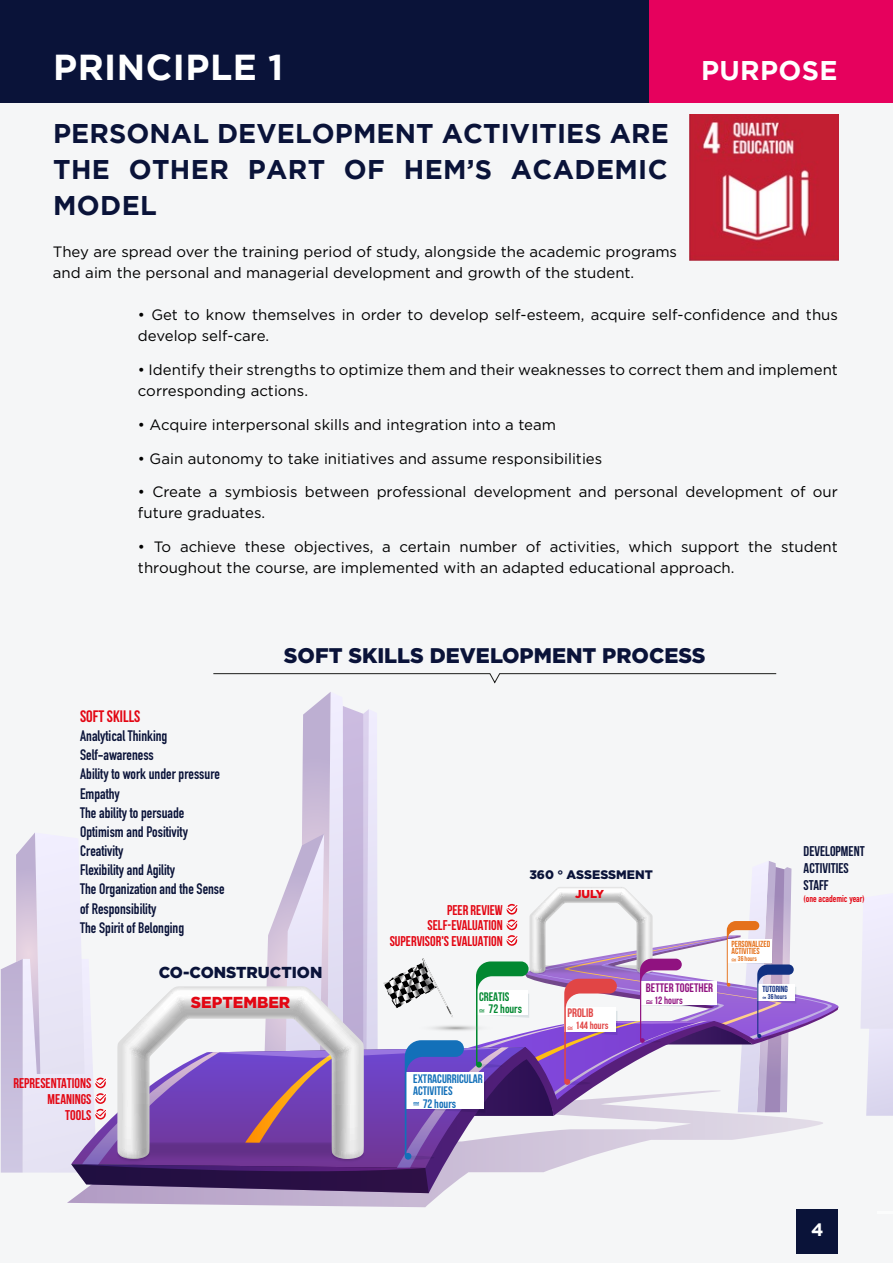
<style>
.page{position:relative;width:893px;height:1263px;background:#f5f6f7}
.page>*{position:absolute;margin:0;border:0;box-sizing:border-box;transform-origin:0 0}
.t1{font:700 36px "Gotham";letter-spacing:.015em;color:#fff}
.t2{font:700 27px/36px "Gotham";letter-spacing:.015em;color:#0a1339;text-align:justify}
.t3{font:700 27px "Gotham";letter-spacing:.015em;color:#fff}
.t4{font:900 21.15px "Gotham";color:#0a1339}
.t5{font:700 18px "Gotham";color:#fff}
.t6{font:700 16.65px "Bebas Neue";color:#e30613}
.t7{font:900 15.9px "Gotham";color:#0a1339}
.t8{font:900 15.9px "Gotham";color:#e30613}
.t9{font:15px/21px "Gotham";color:#000}
.t10{font:700 15px/19.2px "DIN Condensed";color:#0a1339}
.t11{font:700 14.1px/15.9px "Bebas Neue";color:#e30613;text-align:right}
.t12{font:700 14.1px/17px "Bebas Neue";color:#0a1339}
.t13{font:700 12.3px/12.3px "Bebas Neue";color:#1370b9}
.t14{font:900 12.3px "Gotham";color:#0a1339}
.t15{font:700 12.3px "Bebas Neue";color:#901280}
.t16{font:700 12.3px "DIN Condensed";color:#1370b9}
.t17{font:700 12.3px "Bebas Neue";color:#028831}
.t18{font:700 12.3px "DIN Condensed";color:#028831}
.t19{font:700 12.3px "Bebas Neue";color:#e14545}
.t20{font:900 11.4px "Gotham";color:#e30613}
.t21{font:700 10.65px "DIN Condensed";color:#e14545}
.t22{font:700 10.65px "DIN Condensed";color:#901280}
.t23{font:700 9.75px "DIN Condensed";color:#e30613}
.t24{font:700 8.85px/7.1px "Bebas Neue";color:#e5711b}
.t25{font:700 8.85px "Bebas Neue";color:#113081}
.t26{font:700 7.05px "DIN Condensed";color:#113081}
.t27{font:700 7.05px "DIN Condensed";color:#e5711b}
.s1{font-family:"Bebas Neue"}
</style>
<div class="page">
<div style="left:0;top:0;width:893px;height:102px;background:#0a1339"></div>
<div style="left:797px;top:1209px;width:41px;height:44px;background:#0a1339"></div>
<div style="left:650px;top:0;width:243px;height:102px;background:#e6015d"></div>
<svg style="left:67px;top:1193px;width:374px;height:14px;background:#c7b8d4"></svg>
<svg style="left:861px;top:925px;width:32px;height:191px"></svg>
<svg style="left:213px;top:673px;width:564px;height:11px"></svg>
<svg style="left:1px;top:692px;width:838px;height:501px"></svg>
<img style="left:690px;top:114px;width:149px;height:147px">
<h1 class="t1" style="left:53px;top:47px;width:232px">PRINCIPLE 1</h1>
<h2 class="t3" style="left:701px;top:55px;width:138px">PURPOSE</h2>
<h2 class="t2" style="left:53px;top:115px;width:617px">PERSONAL DEVELOPMENT ACTIVITIES ARE THE OTHER PART OF HEM’S ACADEMIC MODEL</h2>
<p class="t9" style="left:53px;top:241px;width:626px">They are spread over the training period of study, alongside the academic programs and aim the personal and managerial development and growth of the student.</p>
<p class="t9" style="left:138px;top:304px;width:701px">• Get to know themselves in order to develop self-esteem, acquire self-confidence and thus develop self-care.</p>
<p class="t9" style="left:138px;top:359px;width:701px">• Identify their strengths to optimize them and their weaknesses to correct them and implement corresponding actions.</p>
<p class="t9" style="left:138px;top:414px;width:420px">• Acquire interpersonal skills and integration into a team</p>
<p class="t9" style="left:138px;top:447px;width:466px">• Gain autonomy to take initiatives and assume responsibilities</p>
<p class="t9" style="left:138px;top:481px;width:701px">• Create a symbiosis between professional development and personal development of our future graduates.</p>
<p class="t9" style="left:138px;top:536px;width:701px">• To achieve these objectives, a certain number of activities, which support the student throughout the course, are implemented with an adapted educational approach.</p>
<h3 class="t4" style="left:284px;top:641px;width:423px">SOFT SKILLS DEVELOPMENT PROCESS</h3>
<p class="t6" style="left:80px;top:707px;width:62px">SOFT SKILLS</p>
<p class="t10" style="left:80px;top:726px;width:146px">Analytical Thinking<br>Self-awareness<br>Ability to work under pressure<br>Empathy<br>The ability to persuade<br>Optimism and Positivity<br>Creativity<br>Flexibility and Agility<br>The Organization and the Sense of Responsibility<br>The Spirit of Belonging</p>
<p class="t7" style="left:159px;top:961px;width:165px">CO-CONSTRUCTION</p>
<p class="t8" style="left:191px;top:992px;width:101px">SEPTEMBER</p>
<p class="t11" style="left:13px;top:1075px;width:79px">REPRESENTATIONS<br>MEANINGS<br>TOOLS</p>
<p class="t11" style="left:390px;top:901px;width:115px">PEER REVIEW<br>SELF-EVALUATION<br>SUPERVISOR'S EVALUATION</p>
<p class="t14" style="left:529px;top:866px;width:125px">360 ° ASSESSMENT</p>
<p class="t20" style="left:575px;top:886px;width:30px">JULY</p>
<p class="t17" style="left:479px;top:990px;width:32px">CREATIS</p>
<p class="t18" style="left:489px;top:1001px;width:35px"><span class="s1">72</span>hours</p>
<p class="t13" style="left:413px;top:1072px;width:71px">EXTRACURRICULAR<br>ACTIVITIES</p>
<p class="t16" style="left:423px;top:1095px;width:35px"><span class="s1">72</span>hours</p>
<p class="t19" style="left:567px;top:1005px;width:27px">PROLIB</p>
<p class="t21" style="left:575px;top:1018px;width:34px"><span class="s1">144</span>hours</p>
<p class="t15" style="left:646px;top:981px;width:69px">BETTER TOGETHER</p>
<p class="t22" style="left:654px;top:993px;width:30px"><span class="s1">12</span>hours</p>
<p class="t24" style="left:731px;top:940px;width:40px">PERSONALIZED<br>ACTIVITIES</p>
<p class="t27" style="left:738px;top:954px;width:21px"><span class="s1">36</span> hours</p>
<p class="t25" style="left:762px;top:984px;width:27px">TUTORING</p>
<p class="t26" style="left:768px;top:992px;width:21px"><span class="s1">36</span> hours</p>
<p class="t12" style="left:804px;top:843px;width:63px">DEVELOPMENT<br>ACTIVITIES<br>STAFF</p>
<p class="t23" style="left:804px;top:892px;width:62px">(one academic year)</p>
<p class="t5" style="left:811px;top:1219px;width:14px">4</p>
</div>
